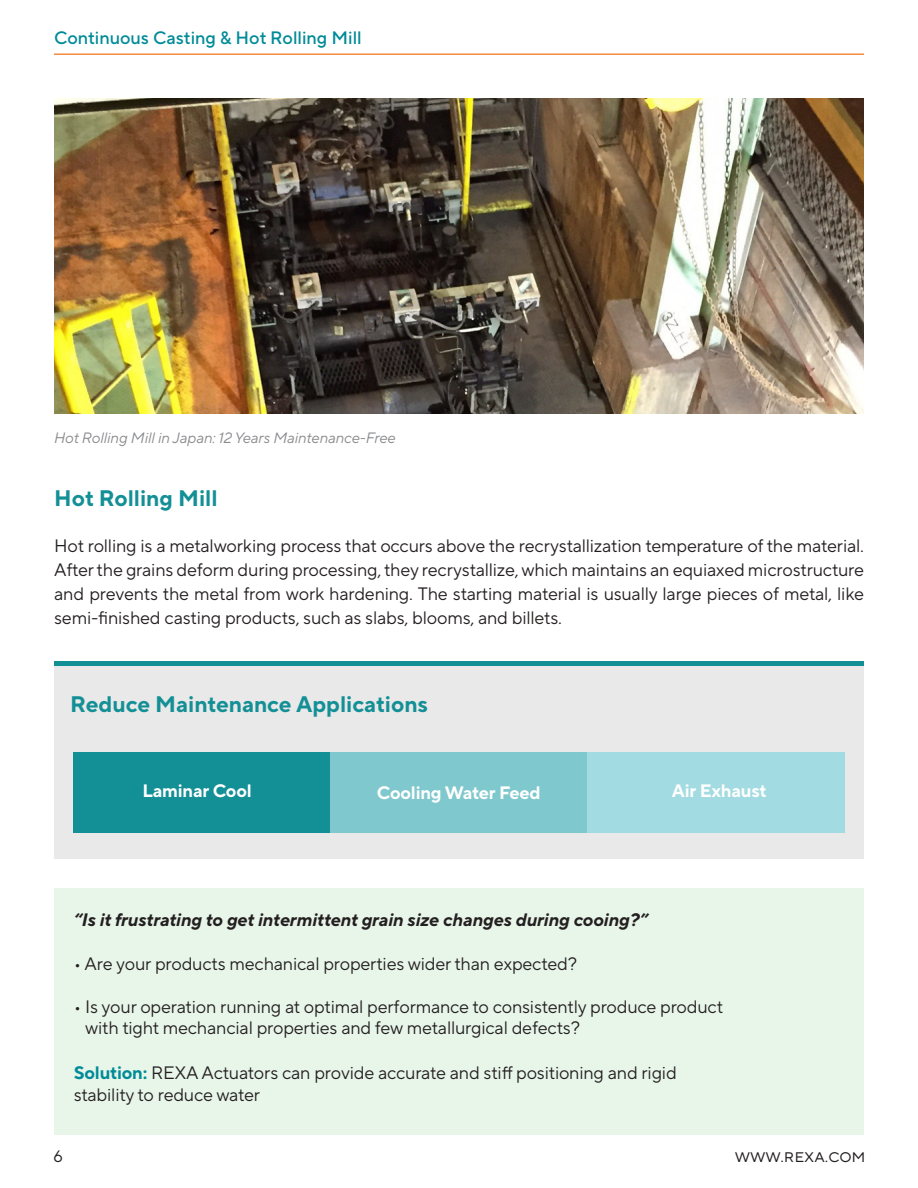
<style>
.page{position:relative;width:918px;height:1188px;background:#fff}
.page>*{position:absolute;margin:0;border:0;box-sizing:border-box;transform-origin:0 0}
.t1{font:700 22.5px "TT Norms Pro";color:#138f96}
.t2{font:18px/24px "TT Norms Pro";letter-spacing:-.01em;color:#231f20;text-align:justify}
.t3{font:italic 700 18px "TT Norms Pro";letter-spacing:-.01em;color:#231f20}
.t4{font:700 18px "TT Norms Pro";letter-spacing:-.01em;color:#fff}
.t5{font:500 18px "TT Norms Pro";color:#008b98}
.t6{font:16.5px "TT Norms Pro";color:#231f20}
.t7{font:italic 15px "TT Norms Pro";letter-spacing:-.01em;color:#898a8d}
.s1{font-weight:700;color:#008b98}
</style>
<div class="page">
<hr style="left:54px;top:53px;width:810px;height:2px;background:#f58a43">
<div style="left:54px;top:666px;width:810px;height:193px;background:#e9e9e9"></div>
<div style="left:54px;top:661px;width:810px;height:5px;background:#138f96"></div>
<div style="left:73px;top:752px;width:257px;height:81px;background:#138f96"></div>
<div style="left:330px;top:752px;width:257px;height:81px;background:#7fc8cd"></div>
<div style="left:587px;top:752px;width:258px;height:81px;background:#a3dbe2"></div>
<div style="left:54px;top:888px;width:810px;height:246px;background:#e8f5e9"></div>
<img style="left:54px;top:99px;width:810px;height:315px">
<p class="t5" style="left:54px;top:24px;width:309px">Continuous Casting &amp; Hot Rolling Mill</p>
<p class="t7" style="left:54px;top:427px;width:343px">Hot Rolling Mill in Japan: 12 Years Maintenance-Free</p>
<p class="t1" style="left:54px;top:482px;width:165px">Hot Rolling Mill</p>
<p class="t2" style="left:54px;top:534px;width:811px">Hot rolling is a metalworking process that occurs above the recrystallization temperature of the material.<br>After the grains deform during processing, they recrystallize, which maintains an equiaxed microstructure and prevents the metal from work hardening. The starting material is usually large pieces of metal, like semi-finished casting products, such as slabs, blooms, and billets.</p>
<p class="t1" style="left:70px;top:688px;width:359px">Reduce Maintenance Applications</p>
<p class="t4" style="left:143px;top:778px;width:111px">Laminar Cool</p>
<p class="t4" style="left:377px;top:779px;width:165px">Cooling Water Feed</p>
<p class="t4" style="left:672px;top:778px;width:96px">Air Exhaust</p>
<p class="t3" style="left:74px;top:906px;width:576px">“Is it frustrating to get intermittent grain size changes during cooing?”</p>
<p class="t2" style="left:74px;top:951px;width:505px">• Are your products mechanical properties wider than expected?</p>
<p class="t2" style="left:74px;top:994px;width:651px">• Is your operation running at optimal performance to consistently produce product</p>
<p class="t2" style="left:85px;top:1016px;width:496px">with tight mechancial properties and few metallurgical defects?</p>
<p class="t2" style="left:74px;top:1062px;width:605px;line-height:21.6px"><span class="s1">Solution:</span> REXA Actuators can provide accurate and stiff positioning and rigid stability to reduce water</p>
<p class="t6" style="left:54px;top:1144px;width:11px">6</p>
<p class="t6" style="left:735px;top:1145px;width:132px">www.rexa.com</p>
</div>
